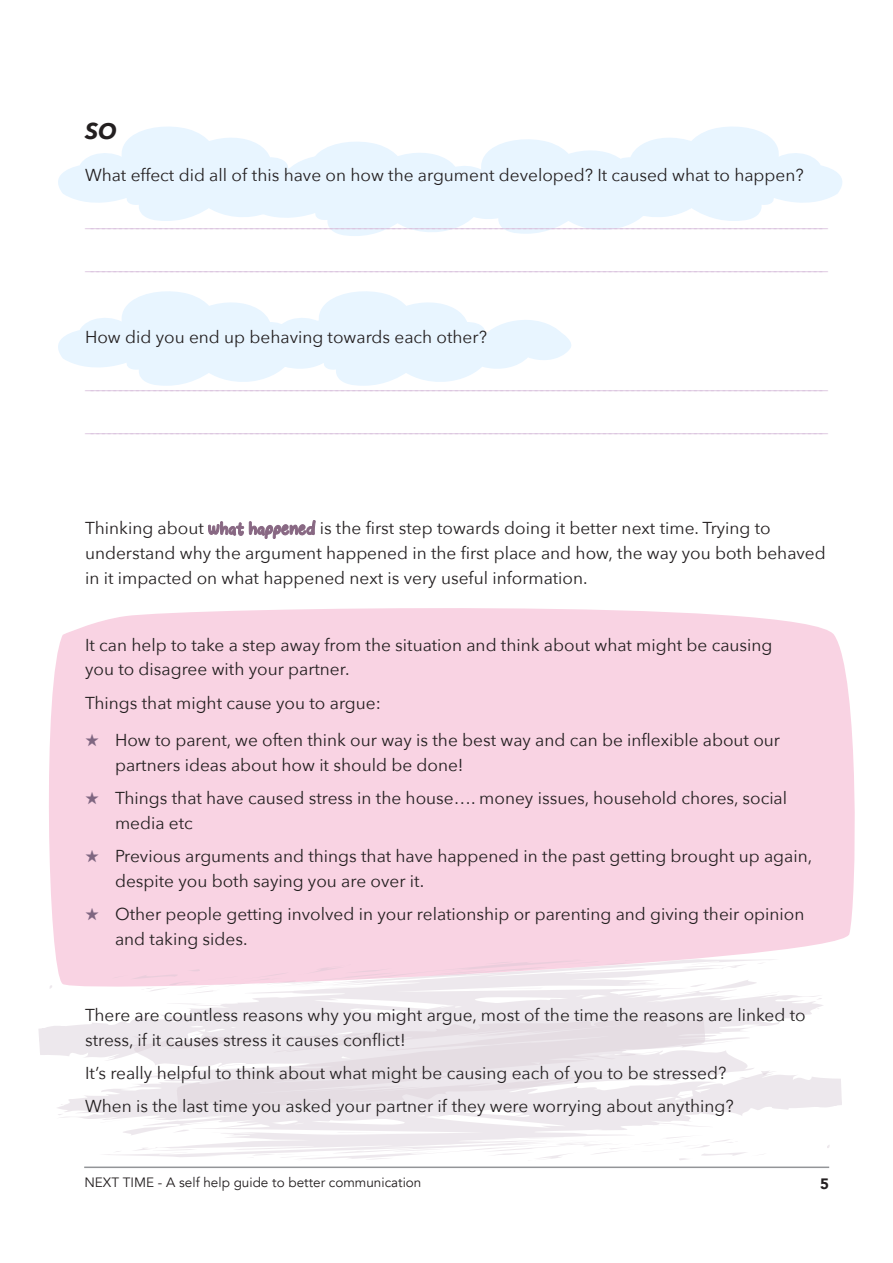
<style>
.page{position:relative;width:893px;height:1263px;background:#fff}
.page>*{position:absolute;margin:0;border:0;box-sizing:border-box;transform-origin:0 0}
.Sub_Sub_Header_Itali{font:italic 700 22.5px "Avenir Next";color:#231f20}
.Main_text{font:17.25px/24.8px "Avenir Next";color:#231f20}
.Main_text-2{font:17.25px "Avenir Next";color:#d9c1dd}
.t1{font:900 15px "Avenir";color:#231f20}
.t2{font:13.5px "Avenir";color:#231f20}
.s1{font-family:"Lolly";color:#886883}
.s2{color:#7f6681}
</style>
<div class="page">
<hr style="left:84px;top:1166px;width:745px;height:2px;background:#939598">
<svg style="left:58px;top:126px;width:784px;height:110px"></svg>
<svg style="left:58px;top:291px;width:513px;height:95px"></svg>
<div style="left:49px;top:608px;width:806px;height:351px;background:#f9d3e3"></div>
<svg style="left:61px;top:1078px;width:781px;height:79px"></svg>
<svg style="left:211px;top:1132px;width:20px;height:1px"></svg>
<svg style="left:151px;top:1149px;width:46px;height:2px"></svg>
<svg style="left:246px;top:1125px;width:521px;height:35px"></svg>
<svg style="left:172px;top:1130px;width:21px;height:3px"></svg>
<svg style="left:100px;top:1119px;width:39px;height:4px"></svg>
<svg style="left:58px;top:1113px;width:6px;height:3px"></svg>
<svg style="left:38px;top:959px;width:786px;height:154px;fill:#ede8ed"></svg>
<svg style="left:247px;top:1017px;width:18px;height:4px"></svg>
<svg style="left:649px;top:984px;width:20px;height:1px"></svg>
<svg style="left:682px;top:965px;width:46px;height:2px"></svg>
<svg style="left:757px;top:962px;width:9px;height:2px"></svg>
<svg style="left:112px;top:959px;width:521px;height:36px"></svg>
<svg style="left:412px;top:1012px;width:78px;height:5px"></svg>
<svg style="left:739px;top:1077px;width:11px;height:2px"></svg>
<svg style="left:761px;top:1070px;width:9px;height:5px"></svg>
<svg style="left:686px;top:983px;width:21px;height:4px"></svg>
<svg style="left:741px;top:991px;width:38px;height:5px"></svg>
<svg style="left:816px;top:997px;width:6px;height:3px"></svg>
<p class="Sub_Sub_Header_Itali" style="left:85px;top:112px;width:33px">SO</p>
<p class="Main_text" style="left:85px;top:162px;width:720px">What effect did all of this have on how the argument developed? It caused what to happen?</p>
<p class="Main_text-2" style="left:85px;top:206px;width:744px">__________________________________________________________________________________________________________________________________</p>
<p class="Main_text-2" style="left:85px;top:250px;width:744px">__________________________________________________________________________________________________________________________________</p>
<p class="Main_text" style="left:85px;top:324px;width:403px">How did you end up behaving towards each other?</p>
<p class="Main_text-2" style="left:85px;top:368px;width:744px">__________________________________________________________________________________________________________________________________</p>
<p class="Main_text-2" style="left:85px;top:412px;width:744px">__________________________________________________________________________________________________________________________________</p>
<p class="Main_text" style="left:85px;top:515px;width:742px">Thinking about <span class="s1">what happened</span> is the first step towards doing it better next time. Trying to understand why the argument happened in the first place and how, the way you both behaved in it impacted on what happened next is very useful information.</p>
<p class="Main_text" style="left:85px;top:631px;width:689px">It can help to take a step away from the situation and think about what might be causing you to disagree with your partner.</p>
<p class="Main_text" style="left:85px;top:689px;width:297px">Things that might cause you to argue:</p>
<p class="Main_text" style="left:115px;top:727px;width:667px;text-indent:-30px"><span class="s2">★</span> How to parent, we often think our way is the best way and can be inflexible about our partners ideas about how it should be done!</p>
<p class="Main_text" style="left:115px;top:785px;width:674px;text-indent:-30px"><span class="s2">★</span> Things that have caused stress in the house…. money issues, household chores, social media etc</p>
<p class="Main_text" style="left:115px;top:843px;width:699px;text-indent:-30px"><span class="s2">★</span> Previous arguments and things that have happened in the past getting brought up again, despite you both saying you are over it.</p>
<p class="Main_text" style="left:115px;top:901px;width:691px;text-indent:-30px"><span class="s2">★</span> Other people getting involved in your relationship or parenting and giving their opinion and taking sides.</p>
<p class="Main_text" style="left:85px;top:1002px;width:722px">There are countless reasons why you might argue, most of the time the reasons are linked to stress, if it causes stress it causes conflict!</p>
<p class="Main_text" style="left:85px;top:1060px;width:643px">It’s really helpful to think about what might be causing each of you to be stressed?</p>
<p class="Main_text" style="left:85px;top:1093px;width:650px">When is the last time you asked your partner if they were worrying about anything?</p>
<p class="t2" style="left:84px;top:1174px;width:339px">NEXT TIME - A self help guide to better communication</p>
<p class="t1" style="left:820px;top:1170px;width:10px">5</p>
</div>
